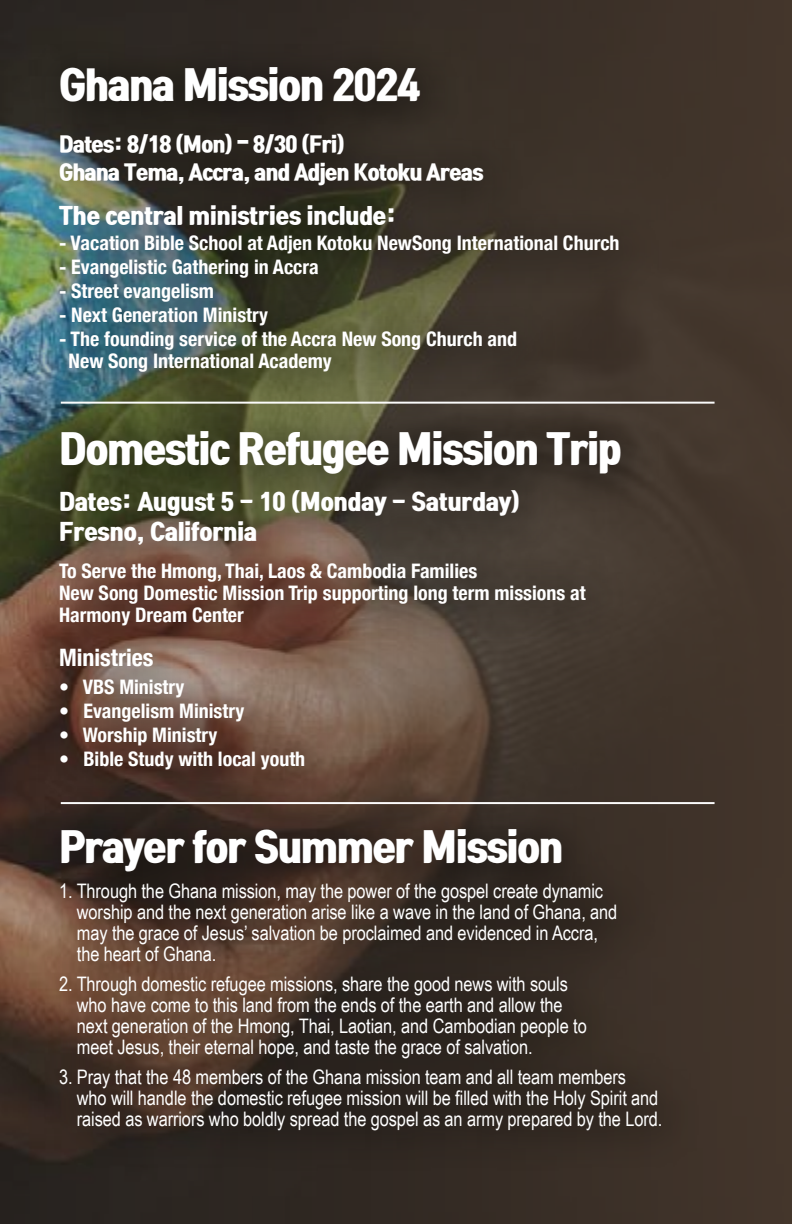
<style>
.page{position:relative;width:792px;height:1224px;background:#fff}
.page>*{position:absolute;margin:0;border:0;box-sizing:border-box;transform-origin:0 0}
.t1{font:38px "Tmon Monsori OTF Black";letter-spacing:-.025em;color:#fff}
.t2{font:700 condensed 24px "Helvetica Neue";color:#fff}
.t3{font:22px/30px "Tmon Monsori OTF Black";color:#fff}
.t4{font:20px/21px "Arial Narrow";letter-spacing:-.005em;color:#fff}
.t5{font:700 condensed 20px/22px "Helvetica Neue";color:#fff}
.t6{font:20px/28px "Tmon Monsori OTF Black";letter-spacing:-.025em;color:#fff}
.s1{font-family:"Republica Minor"}
</style>
<div class="page">
<img style="left:0;top:0;width:792px;height:1223px">
<div style="left:27px;top:38px;width:676px;height:1136px;background:#000;opacity:.75"></div>
<hr style="left:61px;top:402px;width:654px;height:2px;background:#fff">
<hr style="left:61px;top:802px;width:654px;height:2px;background:#fff">
<h1 class="t1" style="left:59px;top:63px;width:363px">Ghana Mission 2024</h1>
<p class="t6" style="left:59px;top:131px;width:426px">Dates: 8/18 (Mon) <span class="s1">–</span> 8/30 (Fri)<br>Ghana Tema, Accra, and Adjen Kotoku Areas</p>
<p class="t3" style="left:59px;top:202px;width:339px">The central ministries include:</p>
<p class="t5" style="left:59px;top:231px;width:562px">- Vacation Bible School at Adjen Kotoku NewSong International Church</p>
<p class="t5" style="left:59px;top:255px;width:261px">- Evangelistic Gathering in Accra</p>
<p class="t5" style="left:59px;top:279px;width:157px">- Street evangelism</p>
<p class="t5" style="left:59px;top:303px;width:211px">- Next Generation Ministry</p>
<p class="t5" style="left:69px;top:327px;width:450px;text-indent:-10px">- The founding service of the Accra New Song Church and<br>New Song International Academy</p>
<h1 class="t1" style="left:59px;top:427px;width:564px">Domestic Refugee Mission Trip</h1>
<p class="t3" style="left:59px;top:488px;width:463px">Dates: August 5 - 10 (Monday - Saturday)<br>Fresno, California</p>
<p class="t5" style="left:59px;top:559px;width:528px">To Serve the Hmong, Thai, Laos &amp; Cambodia Families<br>New Song Domestic Mission Trip supporting long term missions at<br>Harmony Dream Center</p>
<p class="t2" style="left:59px;top:638px;width:96px">Ministries</p>
<p class="t5" style="left:59px;top:675px;width:127px">• VBS Ministry</p>
<p class="t5" style="left:59px;top:699px;width:187px">• Evangelism Ministry</p>
<p class="t5" style="left:59px;top:723px;width:160px">• Worship Ministry</p>
<p class="t5" style="left:59px;top:747px;width:248px">• Bible Study with local youth</p>
<h1 class="t1" style="left:59px;top:825px;width:506px">Prayer for Summer Mission</h1>
<p class="t4" style="left:77px;top:880px;width:542px;text-indent:-18px">1. Through the Ghana mission, may the power of the gospel create dynamic worship and the next generation arise like a wave in the land of Ghana, and may the grace of Jesus’ salvation be proclaimed and evidenced in Accra, the heart of Ghana.</p>
<p class="t4" style="left:77px;top:973px;width:511px;text-indent:-18px">2. Through domestic refugee missions, share the good news with souls who have come to this land from the ends of the earth and allow the next generation of the Hmong, Thai, Laotian, and Cambodian people to meet Jesus, their eternal hope, and taste the grace of salvation.</p>
<p class="t4" style="left:77px;top:1066px;width:587px;text-indent:-18px">3. Pray that the 48 members of the Ghana mission team and all team members<br>who will handle the domestic refugee mission will be filled with the Holy Spirit and raised as warriors who boldly spread the gospel as an army prepared by the Lord.</p>
</div>
